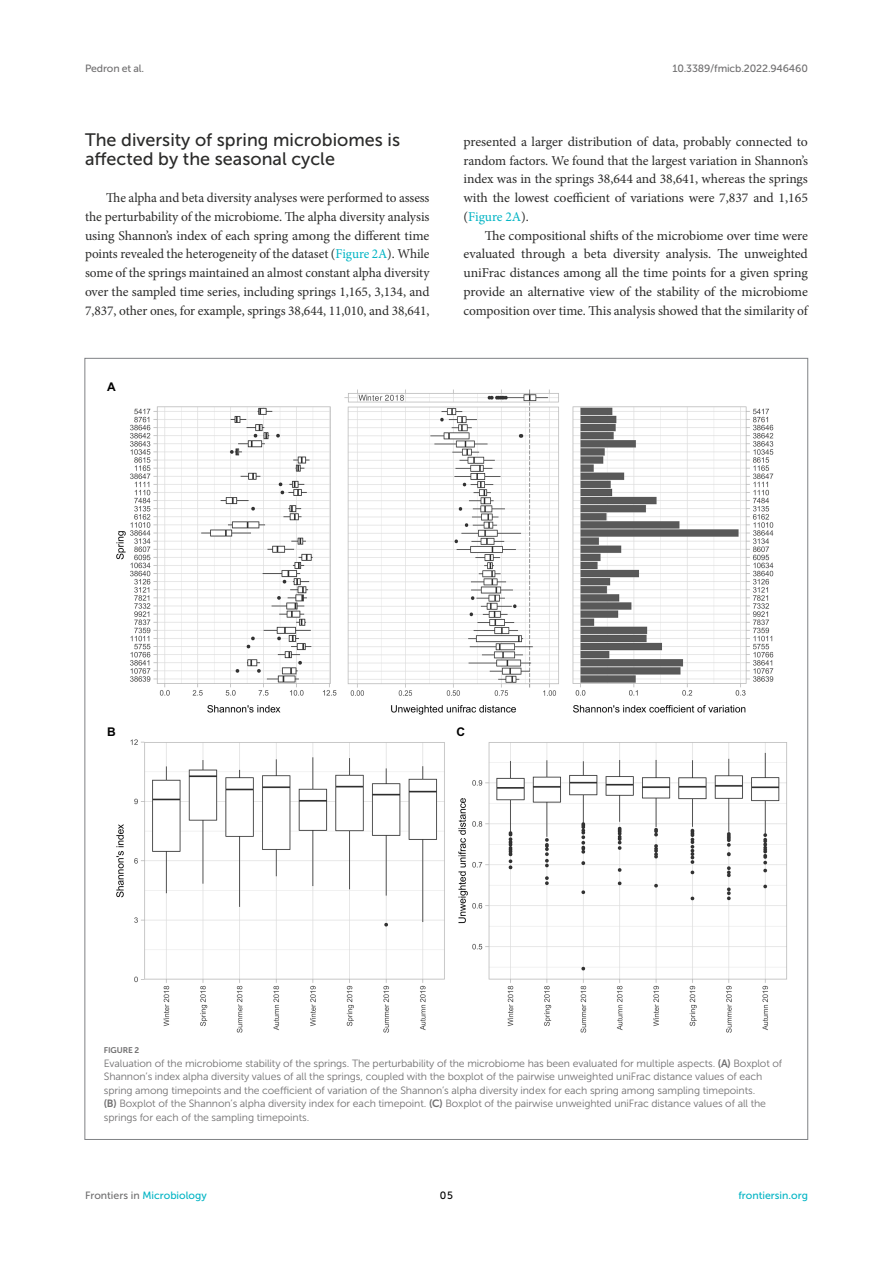
<style>
.page{position:relative;width:893px;height:1263px;background:#fff}
.page>*{position:absolute;margin:0;border:0;box-sizing:border-box;transform-origin:0 0}
.HEAD_2{font:18px/18.8px "Museo Sans 500";color:#2b2b2a}
.TEXT_FLUSH{font:13.5px/18.8px "Minion Pro";letter-spacing:-.005em;color:#2b2b2a;text-align:justify}
.TEXT{font:13.5px/18.8px "Minion Pro";letter-spacing:-.005em;color:#2b2b2a;text-align:justify}
.t1{font:700 12px "Arial";color:#000}
.FIG_LEG{font:10.5px/13.5px "Museo Sans 300";letter-spacing:-.01em;color:#706f70}
.t2{font:10.5px "Museo Sans 500";color:#00b4c4}
.t3{font:10.5px "Museo Sans 500";letter-spacing:-.015em;color:#706f70}
.t4{font:10.5px "Museo Sans 500";color:#000}
.FIG_HD{font:8.25px "Museo Sans 700";letter-spacing:-.01em;color:#706f70}
.s1{color:#00b4c4}
.s2{font-family:"Museo Sans 700"}
.s3{color:#706f70}
</style>
<div class="page">
<img style="left:116px;top:389px;width:671px;height:644px">
<p class="t3" style="left:85px;top:63px;width:61px">Pedron et al.</p>
<p class="t3" style="left:672px;top:63px;width:137px">10.3389/fmicb.2022.946460</p>
<p class="HEAD_2" style="left:85px;top:130px;width:317px">The diversity of spring microbiomes is affected by the seasonal cycle</p>
<p class="TEXT_FLUSH" style="left:85px;top:188px;width:346px;text-indent:21px">The alpha and beta diversity analyses were performed to assess the perturbability of the microbiome. The alpha diversity analysis using Shannon’s index of each spring among the different time points revealed the heterogeneity of the dataset (<span class="s1">Figure 2A</span>). While some of the springs maintained an almost constant alpha diversity over the sampled time series, including springs 1,165, 3,134, and 7,837, other ones, for example, springs 38,644, 11,010, and 38,641,</p>
<p class="t1" style="left:107px;top:378px;width:10px">A</p>
<p class="TEXT_FLUSH" style="left:463px;top:132px;width:346px">presented a larger distribution of data, probably connected to random factors. We found that the largest variation in Shannon’s index was in the springs 38,644 and 38,641, whereas the springs with the lowest coefficient of variations were 7,837 and 1,165 (<span class="s1">Figure 2A</span>).</p>
<p class="TEXT" style="left:463px;top:226px;width:346px;text-indent:21px">The compositional shifts of the microbiome over time were evaluated through a beta diversity analysis. The unweighted uniFrac distances among all the time points for a given spring provide an alternative view of the stability of the microbiome composition over time. This analysis showed that the similarity of</p>
<p class="t1" style="left:107px;top:723px;width:10px">B</p>
<p class="t1" style="left:457px;top:723px;width:10px">C</p>
<p class="FIG_HD" style="left:104px;top:1045px;width:37px">FIGURE 2</p>
<p class="FIG_LEG" style="left:104px;top:1056px;width:680px">Evaluation of the microbiome stability of the springs. The perturbability of the microbiome has been evaluated for multiple aspects. <span class="s2">(A)</span> Boxplot of Shannon’s index alpha diversity values of all the springs, coupled with the boxplot of the pairwise unweighted uniFrac distance values of each spring among timepoints and the coefficient of variation of the Shannon’s alpha diversity index for each spring among sampling timepoints.<br><span class="s2">(B)</span> Boxplot of the Shannon’s alpha diversity index for each timepoint. <span class="s2">(C)</span> Boxplot of the pairwise unweighted uniFrac distance values of all the springs for each of the sampling timepoints.</p>
<p class="t2" style="left:85px;top:1190px;width:123px"><span class="s3">Frontiers in</span> Microbiology</p>
<p class="t4" style="left:440px;top:1190px;width:14px">05</p>
<p class="t2" style="left:738px;top:1190px;width:71px">frontiersin.org</p>
</div>
